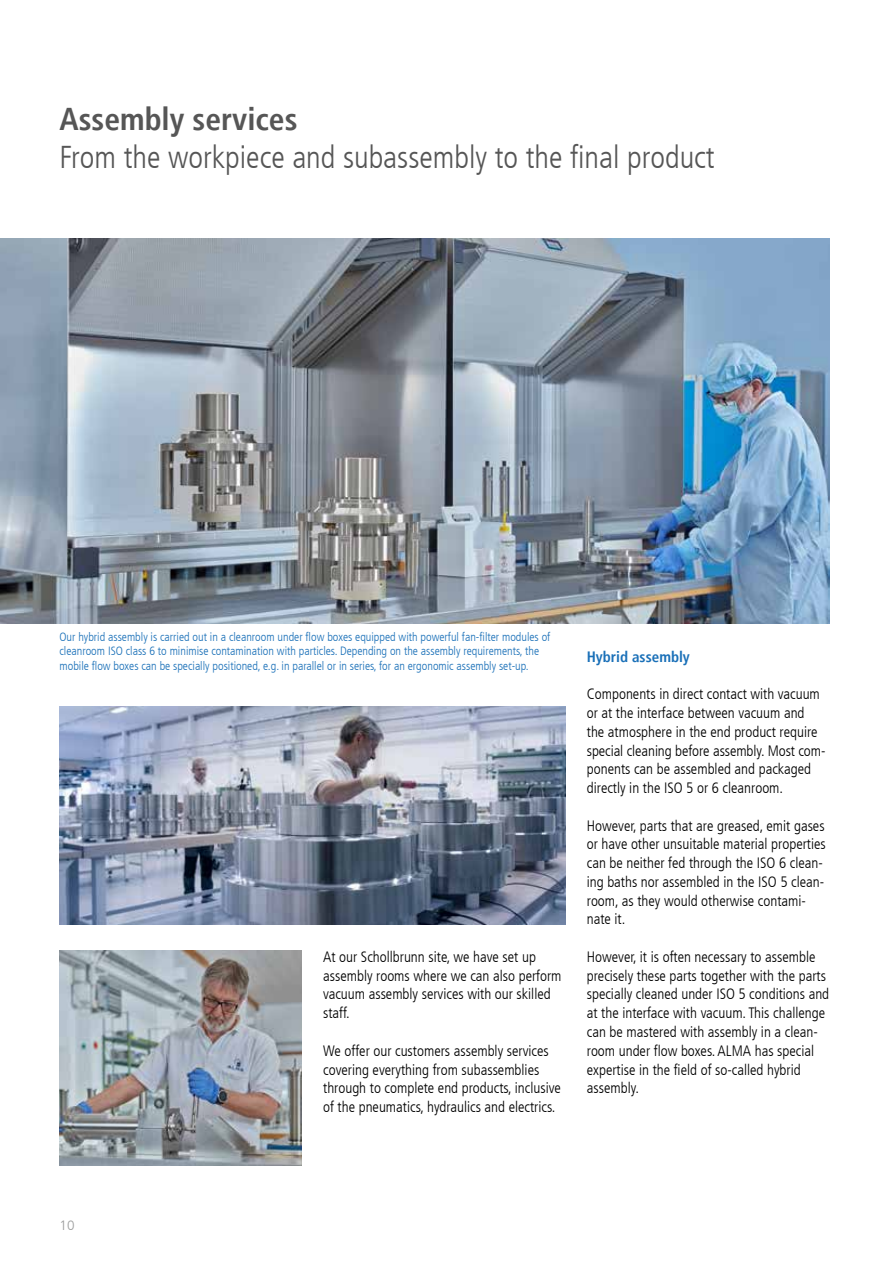
<style>
.page{position:relative;width:893px;height:1263px;background:#fff}
.page>*{position:absolute;margin:0;border:0;box-sizing:border-box;transform-origin:0 0}
.t1{font:300 condensed 31.5px "Frutiger";color:#565656}
.t2{font:700 condensed 31.5px "Frutiger";color:#565656}
.t3{font:300 condensed 15px/18.8px "Frutiger";color:#000}
.t4{font:700 condensed 15px "Frutiger";color:#1a70b8}
.t5{font:300 13.5px "Frutiger";color:#9c9d9d}
.t6{font:300 condensed 12px/14.4px "Frutiger";color:#1a70b8}
</style>
<div class="page">
<img style="left:60px;top:951px;width:242px;height:215px">
<img style="left:60px;top:707px;width:506px;height:218px">
<img style="left:0;top:238px;width:829px;height:386px">
<h1 class="t2" style="left:60px;top:100px;width:240px">Assembly services</h1>
<h1 class="t1" style="left:60px;top:139px;width:657px">From the workpiece and subassembly to the final product</h1>
<p class="t6" style="left:60px;top:630px;width:492px">Our hybrid assembly is carried out in a cleanroom under flow boxes equipped with powerful fan-filter modules of cleanroom ISO class 6 to minimise contamination with particles. Depending on the assembly requirements, the mobile flow boxes can be specially positioned, e.g. in parallel or in series, for an ergonomic assembly set-up.</p>
<p class="t3" style="left:323px;top:948px;width:240px">At our Schollbrunn site, we have set up assembly rooms where we can also perform vacuum assembly services with our skilled staff.</p>
<p class="t3" style="left:323px;top:1041px;width:239px">We offer our customers assembly services covering everything from subassemblies through to complete end products, inclusive of the pneumatics, hydraulics and electrics.</p>
<p class="t4" style="left:587px;top:648px;width:105px">Hybrid assembly</p>
<p class="t3" style="left:587px;top:685px;width:240px">Components in direct contact with vacuum or at the interface between vacuum and the atmosphere in the end product require special cleaning before assembly. Most com&shy;ponents can be assembled and packaged directly in the ISO 5 or 6 cleanroom.</p>
<p class="t3" style="left:587px;top:816px;width:240px">However, parts that are greased, emit gases or have other unsuitable material properties can be neither fed through the ISO 6 clean&shy;ing baths nor assembled in the ISO 5 clean&shy;room, as they would otherwise contami&shy;nate it.</p>
<p class="t3" style="left:587px;top:948px;width:244px">However, it is often necessary to assemble precisely these parts together with the parts specially cleaned under ISO 5 conditions and at the interface with vacuum. This challenge can be mastered with assembly in a clean&shy;room under flow boxes. ALMA has special expertise in the field of so-called hybrid assembly.</p>
<p class="t5" style="left:60px;top:1218px;width:17px">10</p>
</div>
